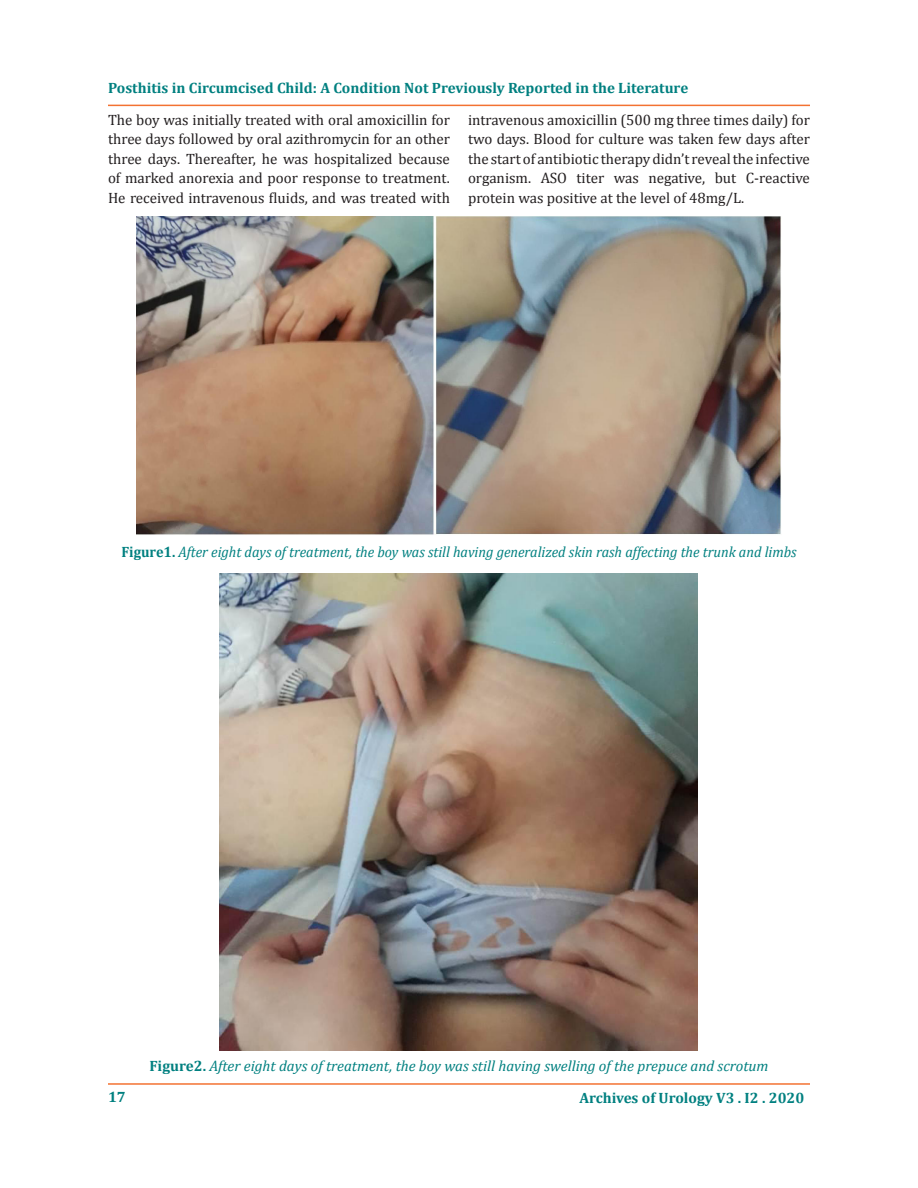
<style>
.page{position:relative;width:918px;height:1188px;background:#fff}
.page>*{position:absolute;margin:0;border:0;box-sizing:border-box;transform-origin:0 0}
.t1{font:15px/19.5px "Cambria";color:#231f20;text-align:justify}
.t2{font:700 15px "Cambria";color:#008080}
.t3{font:italic 15px "Cambria";color:#008080;scale:.95 1}
.t4{font:italic 15px "Cambria";color:#008080}
.s1{font-weight:700;font-style:normal}
</style>
<div class="page">
<hr style="left:108px;top:1083px;width:702px;height:2px;background:#f37232">
<hr style="left:108px;top:105px;width:702px;height:1px;background:#f37232">
<img style="left:219px;top:573px;width:479px;height:478px">
<img style="left:136px;top:216px;width:645px;height:319px">
<p class="t2" style="left:108px;top:77px;width:582px">Posthitis in Circumcised Child: A Condition Not Previously Reported in the Literature</p>
<p class="t1" style="left:108px;top:110px;width:343px">The boy was initially treated with oral amoxicillin for three days followed by oral azithromycin for an other three days. Thereafter, he was hospitalized because of marked anorexia and poor response to treatment.<br>He received intravenous fluids, and was treated with</p>
<p class="t1" style="left:468px;top:110px;width:344px">intravenous amoxicillin (500 mg three times daily) for two days. Blood for culture was taken few days after the start of antibiotic therapy didn’t reveal the infective organism. ASO titer was negative, but C-reactive protein was positive at the level of 48mg/L.</p>
<p class="t3" style="left:121px;top:542px;width:712px"><span class="s1">Figure1.</span> After eight days of treatment, the boy was still having generalized skin rash affecting the trunk and limbs</p>
<p class="t4" style="left:149px;top:1055px;width:621px"><span class="s1">Figure2.</span> After eight days of treatment, the boy was still having swelling of the prepuce and scrotum</p>
<p class="t2" style="left:108px;top:1087px;width:19px">17</p>
<p class="t2" style="left:579px;top:1087px;width:226px">Archives of Urology V3 . I2 . 2020</p>
</div>
